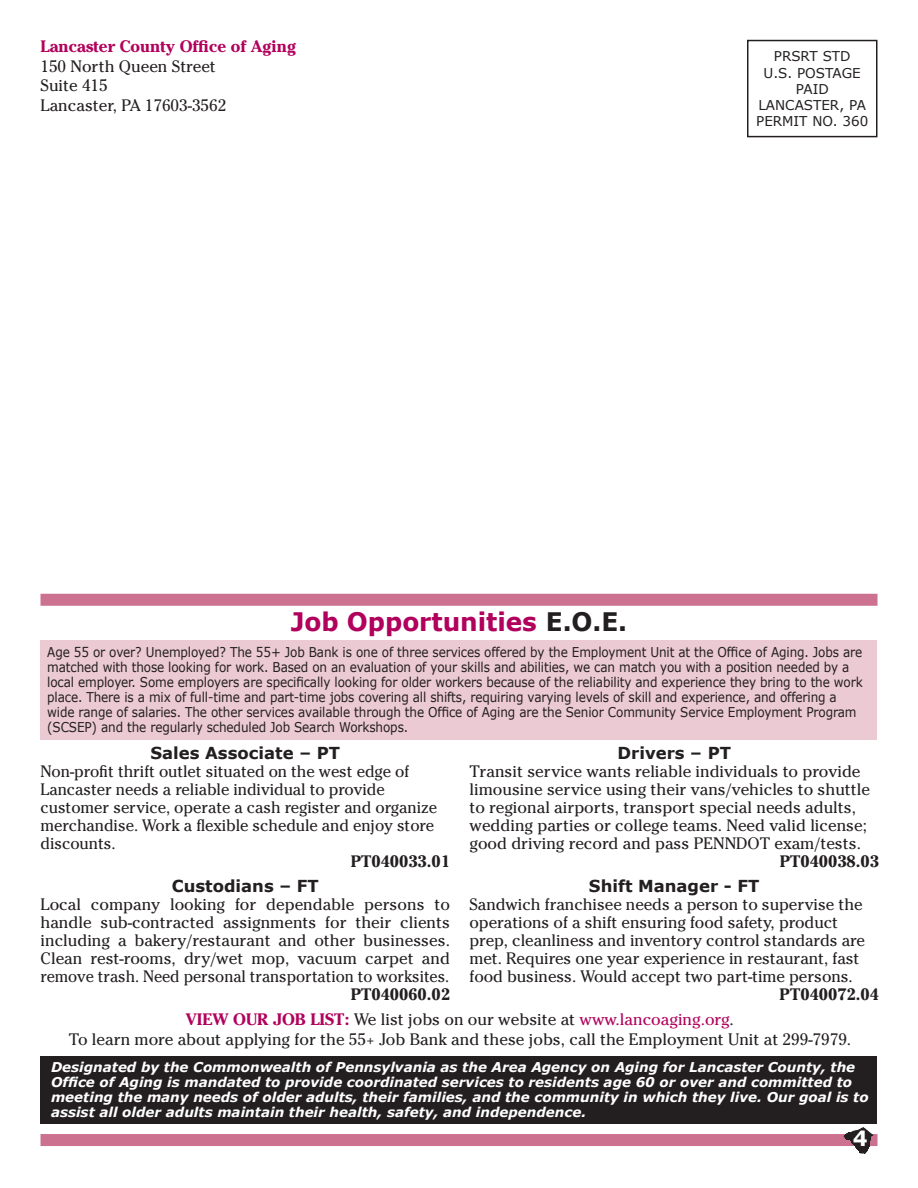
<style>
.page{position:relative;width:918px;height:1188px;background:#fff}
.page>*{position:absolute;margin:0;border:0;box-sizing:border-box;transform-origin:0 0}
.t1{font:700 25.5px "Verdana";letter-spacing:-.005em;color:#b1015c}
.t2{font:700 21px "Verdana";color:#fff}
.t3{font:16.5px/18px "Cheltenham";color:#231f20}
.t4{font:700 16.5px "Verdana";color:#231f20}
.t5{font:700 16.5px "Cheltenham";color:#231f20}
.t6{font:700 16.5px "Cheltenham";color:#b1015c}
.t7{font:13.5px/15px "Verdana";letter-spacing:-.01em;color:#231f20;scale:.89 1}
.t8{font:italic 700 13.5px/15px "Verdana";color:#fff}
.t9{font:13.5px/16.2px "Verdana";letter-spacing:-.01em;color:#231f20;text-align:center}
.s1{color:#231f20}
.s2{font-weight:700;color:#b1015c}
.s3{color:#b1015c}
</style>
<div class="page">
<div style="left:747px;top:40px;width:131px;height:97px;border:2px solid #231f20"></div>
<div style="left:40px;top:1056px;width:838px;height:67px;background:#231f20"></div>
<div style="left:40px;top:640px;width:838px;height:99px;background:#eccad4"></div>
<div style="left:40px;top:594px;width:838px;height:12px;background:#cc718f"></div>
<div style="left:40px;top:1134px;width:838px;height:12px;background:#cc718f"></div>
<svg style="left:845px;top:1128px;width:28px;height:25px"></svg>
<p class="t6" style="left:40px;top:37px;width:257px">Lancaster County Office of Aging</p>
<p class="t3" style="left:40px;top:57px;width:187px;line-height:19.5px">150 North Queen Street<br>Suite 415<br>Lancaster, PA 17603-3562</p>
<p class="t9" style="left:756px;top:49px;width:114px">PRSRT STD<br>U.S. POSTAGE<br>PAID<br>LANCASTER, PA<br>PERMIT NO. 360</p>
<h1 class="t1" style="left:291px;top:605px;width:338px">Job Opportunities <span class="s1">E.O.E.</span></h1>
<p class="t7" style="left:47px;top:645px;width:918px">Age 55 or over? Unemployed? The 55+ Job Bank is one of three services offered by the Employment Unit at the Office of Aging. Jobs are matched with those looking for work. Based on an evaluation of your skills and abilities, we can match you with a position needed by a local employer. Some employers are specifically looking for older workers because of the reliability and experience they bring to the work place. There is a mix of full-time and part-time jobs covering all shifts, requiring varying levels of skill and experience, and offering a wide range of salaries. The other services available through the Office of Aging are the Senior Community Service Employment Program (SCSEP) and the regularly scheduled Job Search Workshops.</p>
<p class="t4" style="left:150px;top:743px;width:191px">Sales Associate – PT</p>
<p class="t3" style="left:40px;top:763px;width:398px">Non-profit thrift outlet situated on the west edge of Lancaster needs a reliable individual to provide customer service, operate a cash register and organize merchandise . Work a flexible schedule and enjoy store discounts .</p>
<p class="t5" style="left:351px;top:852px;width:101px">PT040033.01</p>
<p class="t4" style="left:172px;top:875px;width:149px">Custodians – FT</p>
<p class="t3" style="left:40px;top:895px;width:411px;text-align:justify">Local company looking for dependable persons to handle sub-contracted assignments for their clients including a bakery/restaurant and other businesses .<br>Clean rest-rooms, dry/wet mop, vacuum carpet and remove trash . Need personal transportation to worksites .</p>
<p class="t5" style="left:351px;top:984px;width:101px">PT040060.02</p>
<p class="t4" style="left:617px;top:743px;width:115px">Drivers – PT</p>
<p class="t3" style="left:470px;top:763px;width:402px">Transit service wants reliable individuals to provide limousine service using their vans/vehicles to shuttle to regional airports, transport special needs adults, wedding parties or college teams . Need valid license; good driving record and pass PENNDOT exam/tests .</p>
<p class="t5" style="left:780px;top:852px;width:101px">PT040038.03</p>
<p class="t4" style="left:589px;top:875px;width:172px">Shift Manager - FT</p>
<p class="t3" style="left:470px;top:895px;width:397px">Sandwich franchisee needs a person to supervise the operations of a shift ensuring food safety, product prep, cleanliness and inventory control standards are met . Requires one year experience in restaurant, fast food business . Would accept two part-time persons .</p>
<p class="t5" style="left:780px;top:984px;width:101px">PT040072.04</p>
<p class="t3" style="left:69px;top:1010px;width:784px;line-height:19.5px;text-align:center"><span class="s2">VIEW OUR JOB LIST:</span> We list jobs on our website at <span class="s3">www .lancoaging .org</span> .<br>To learn more about applying for the 55+ Job Bank and these jobs, call the Employment Unit at 299-7979 .</p>
<p class="t8" style="left:51px;top:1059px;width:819px">Designated by the Commonwealth of Pennsylvania as the Area Agency on Aging for Lancaster County, the Office of Aging is mandated to provide coordinated services to residents age 60 or over and committed to meeting the many needs of older adults, their families, and the community in which they live. Our goal is to assist all older adults maintain their health, safety, and independence.</p>
<p class="t2" style="left:853px;top:1125px;width:16px">4</p>
</div>
